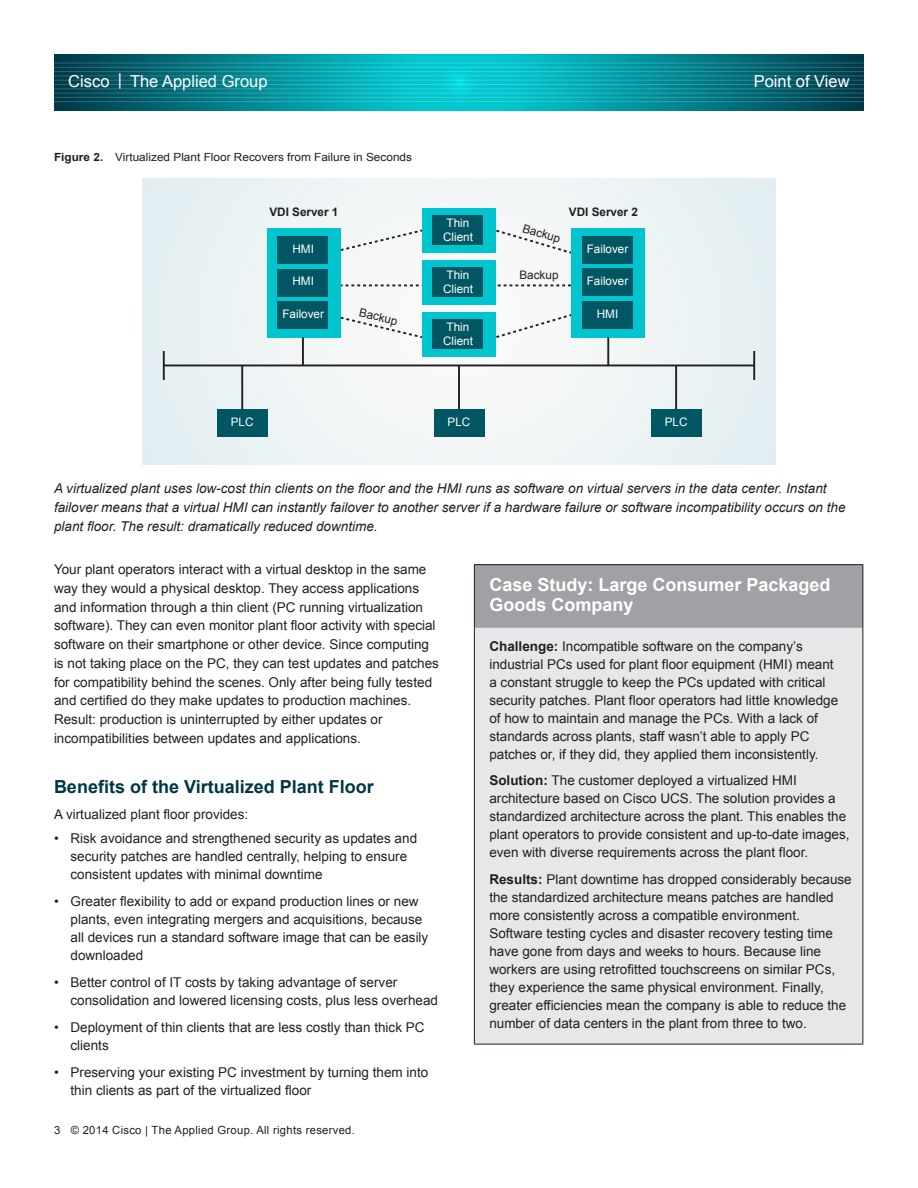
<style>
.page{position:relative;width:918px;height:1188px;background:#fff}
.page>*{position:absolute;margin:0;border:0;box-sizing:border-box;transform-origin:0 0}
.Subhead_1{font:700 18px/19.5px "Arial";color:#fff}
.Subhead_1-2{font:700 18px "Arial";color:#003745}
.Intro_2{font:16.5px "Arial";color:#fff}
.Body_1{font:13.5px/18.8px "Arial";color:#231f20}
.Body_1_no_space{font:13.5px/18px "Arial";color:#231f20}
.Subhead_1-3{font:13.5px/18px "Arial";color:#231f20}
.Body_1-2{font:italic 13.5px/18.8px "Arial";color:#231f20}
.t1{font:11.7px/14.1px "Arial";color:#fff;text-align:center}
.t2{font:700 11.7px "Arial";color:#231f20}
.t3{font:11.7px "Arial";color:#231f20}
.Caption_body{font:11.25px "Arial";color:#231f20;scale:1.05 1}
.Folio{font:11.25px "Arial";letter-spacing:.025em;color:#231f20}
.s1{font-weight:700}
</style>
<div class="page">
<svg style="left:54px;top:54px;width:810px;height:57px;background:#038a95"></svg>
<div style="left:143px;top:179px;width:632px;height:286px;background:#eef3f5"></div>
<svg style="left:341px;top:229px;width:231px;height:26px"></svg>
<svg style="left:341px;top:284px;width:231px;height:2px"></svg>
<svg style="left:338px;top:312px;width:236px;height:27px"></svg>
<div style="left:267px;top:228px;width:74px;height:109px;background:#00c5ce"></div>
<hr style="left:164px;top:365px;width:590px;height:1px;background:#231f20">
<hr style="left:163px;top:351px;width:2px;height:29px;background:#231f20">
<hr style="left:753px;top:351px;width:2px;height:29px;background:#231f20">
<div style="left:217px;top:409px;width:50px;height:28px;background:#005663"></div>
<div style="left:278px;top:236px;width:50px;height:28px;background:#005663"></div>
<div style="left:278px;top:269px;width:50px;height:27px;background:#005663"></div>
<div style="left:278px;top:301px;width:50px;height:28px;background:#005663"></div>
<div style="left:572px;top:228px;width:73px;height:109px;background:#00c5ce"></div>
<div style="left:582px;top:236px;width:50px;height:28px;background:#005663"></div>
<div style="left:422px;top:260px;width:74px;height:45px;background:#00c5ce"></div>
<div style="left:433px;top:268px;width:50px;height:29px;background:#005663"></div>
<div style="left:422px;top:208px;width:74px;height:45px;background:#00c5ce"></div>
<div style="left:433px;top:216px;width:50px;height:29px;background:#005663"></div>
<div style="left:422px;top:312px;width:74px;height:45px;background:#00c5ce"></div>
<div style="left:433px;top:320px;width:50px;height:29px;background:#005663"></div>
<div style="left:583px;top:269px;width:50px;height:27px;background:#005663"></div>
<div style="left:583px;top:301px;width:50px;height:28px;background:#005663"></div>
<hr style="left:241px;top:365px;width:2px;height:44px;background:#231f20">
<div style="left:434px;top:409px;width:50px;height:28px;background:#005663"></div>
<hr style="left:458px;top:365px;width:2px;height:44px;background:#231f20">
<div style="left:651px;top:409px;width:50px;height:28px;background:#005663"></div>
<hr style="left:675px;top:365px;width:2px;height:44px;background:#231f20">
<hr style="left:302px;top:337px;width:2px;height:28px;background:#231f20">
<hr style="left:607px;top:337px;width:2px;height:28px;background:#231f20">
<hr style="left:54px;top:63px;width:810px;height:1px;background:#fff">
<hr style="left:54px;top:67px;width:810px;height:1px;background:#fff">
<hr style="left:54px;top:71px;width:810px;height:1px;background:#fff">
<hr style="left:54px;top:76px;width:810px;height:1px;background:#fff">
<hr style="left:54px;top:80px;width:810px;height:1px;background:#fff">
<hr style="left:54px;top:84px;width:810px;height:1px;background:#fff">
<hr style="left:54px;top:89px;width:810px;height:1px;background:#fff">
<hr style="left:54px;top:93px;width:810px;height:1px;background:#fff">
<hr style="left:54px;top:97px;width:810px;height:1px;background:#fff">
<hr style="left:54px;top:101px;width:810px;height:1px;background:#fff">
<div style="left:474px;top:565px;width:389px;height:62px;background:#a0a1a5"></div>
<div style="left:474px;top:627px;width:389px;height:417px;background:#e6e7e9"></div>
<hr style="left:475px;top:627px;width:387px;height:1px;background:#a0a1a5">
<hr style="left:474px;top:627px;width:1px;height:417px;background:#231f20">
<hr style="left:862px;top:627px;width:1px;height:417px;background:#231f20">
<hr style="left:474px;top:1044px;width:389px;height:1px;background:#231f20">
<hr style="left:474px;top:564px;width:389px;height:1px;background:#231f20">
<hr style="left:474px;top:565px;width:1px;height:62px;background:#231f20">
<hr style="left:862px;top:565px;width:1px;height:62px;background:#231f20">
<p class="Intro_2" style="left:68px;top:70px;width:201px">Cisco | The Applied Group</p>
<p class="Caption_body" style="left:54px;top:150px;width:343px"><span class="s1">Figure 2.</span> Virtualized Plant Floor Recovers from Failure in Seconds</p>
<p class="t2" style="left:269px;top:204px;width:71px">VDI Server 1</p>
<p class="t2" style="left:569px;top:204px;width:71px">VDI Server 2</p>
<p class="t1" style="left:293px;top:242px;width:23px">HMI</p>
<p class="t1" style="left:293px;top:274px;width:23px">HMI</p>
<p class="t1" style="left:282px;top:307px;width:43px">Failover</p>
<p class="t3" style="left:361px;top:305px;width:41px;rotate:13deg">Backup</p>
<p class="t1" style="left:231px;top:415px;width:24px">PLC</p>
<p class="t1" style="left:443px;top:216px;width:31px">Thin<br>Client</p>
<p class="t1" style="left:443px;top:268px;width:31px">Thin<br>Client</p>
<p class="t1" style="left:443px;top:320px;width:31px">Thin<br>Client</p>
<p class="t3" style="left:525px;top:220px;width:41px;rotate:17deg">Backup</p>
<p class="t3" style="left:519px;top:268px;width:41px">Backup</p>
<p class="t1" style="left:587px;top:242px;width:43px">Failover</p>
<p class="t1" style="left:587px;top:274px;width:43px">Failover</p>
<p class="t1" style="left:597px;top:307px;width:23px">HMI</p>
<p class="t1" style="left:448px;top:415px;width:24px">PLC</p>
<p class="t1" style="left:665px;top:415px;width:24px">PLC</p>
<p class="Intro_2" style="left:754px;top:71px;width:97px">Point of View</p>
<p class="Body_1-2" style="left:54px;top:480px;width:793px">A virtualized plant uses low-cost thin clients on the floor and the HMI runs as software on virtual servers in the data center. Instant failover means that a virtual HMI can instantly failover to another server if a hardware failure or software incompatibility occurs on the plant floor. The result: dramatically reduced downtime.</p>
<p class="Body_1" style="left:54px;top:560px;width:386px">Your plant operators interact with a virtual desktop in the same way they would a physical desktop. They access applications and information through a thin client (PC running virtualization software). They can even monitor plant floor activity with special software on their smartphone or other device. Since computing is not taking place on the PC, they can test updates and patches for compatibility behind the scenes. Only after being fully tested and certified do they make updates to production machines.<br>Result: production is uninterrupted by either updates or incompatibilities between updates and applications.</p>
<p class="Subhead_1-2" style="left:54px;top:775px;width:321px">Benefits of the Virtualized Plant Floor</p>
<p class="Body_1_no_space" style="left:54px;top:806px;width:196px">A virtualized plant floor provides:</p>
<p class="Body_1" style="left:70px;top:830px;width:348px;line-height:18px;text-indent:-16px">• Risk avoidance and strengthened security as updates and security patches are handled centrally, helping to ensure consistent updates with minimal downtime</p>
<p class="Body_1" style="left:70px;top:893px;width:359px;line-height:18px;text-indent:-16px">• Greater flexibility to add or expand production lines or new plants, even integrating mergers and acquisitions, because all devices run a standard software image that can be easily downloaded</p>
<p class="Body_1" style="left:70px;top:974px;width:369px;line-height:18px;text-indent:-16px">• Better control of IT costs by taking advantage of server consolidation and lowered licensing costs, plus less overhead</p>
<p class="Body_1" style="left:70px;top:1019px;width:356px;line-height:18px;text-indent:-16px">• Deployment of thin clients that are less costly than thick PC clients</p>
<p class="Body_1" style="left:70px;top:1064px;width:359px;line-height:18px;text-indent:-16px">• Preserving your existing PC investment by turning them into thin clients as part of the virtualized floor</p>
<p class="Folio" style="left:54px;top:1123px;width:302px">3 © 2014 Cisco | The Applied Group. All rights reserved.</p>
<p class="Subhead_1" style="left:489px;top:576px;width:343px">Case Study: Large Consumer Packaged<br>Goods Company</p>
<p class="Subhead_1-3" style="left:489px;top:637px;width:350px"><span class="s1">Challenge:</span> Incompatible software on the company’s industrial PCs used for plant floor equipment (HMI) meant a constant struggle to keep the PCs updated with critical security patches. Plant floor operators had little knowledge of how to maintain and manage the PCs. With a lack of standards across plants, staff wasn’t able to apply PC patches or, if they did, they applied them inconsistently.</p>
<p class="Body_1_no_space" style="left:489px;top:772px;width:362px"><span class="s1">Solution:</span> The customer deployed a virtualized HMI architecture based on Cisco UCS. The solution provides a standardized architecture across the plant. This enables the plant operators to provide consistent and up-to-date images, even with diverse requirements across the plant floor.</p>
<p class="Body_1_no_space" style="left:489px;top:870px;width:364px"><span class="s1">Results:</span> Plant downtime has dropped considerably because the standardized architecture means patches are handled more consistently across a compatible environment.<br>Software testing cycles and disaster recovery testing time have gone from days and weeks to hours. Because line workers are using retrofitted touchscreens on similar PCs, they experience the same physical environment. Finally, greater efficiencies mean the company is able to reduce the number of data centers in the plant from three to two.</p>
</div>
